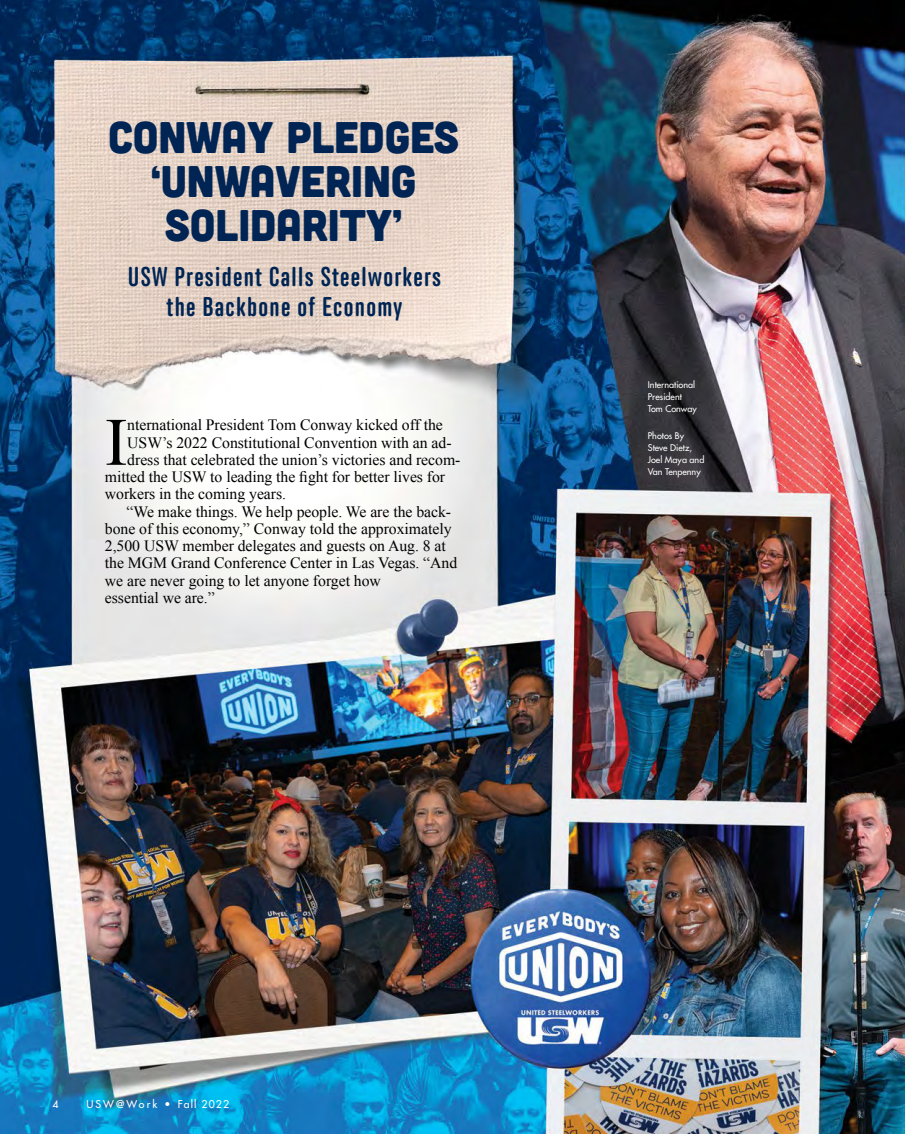
<style>
.page{position:relative;width:905px;height:1134px;background:#fff}
.page>*{position:absolute;margin:0;border:0;box-sizing:border-box;transform-origin:0 0}
.t1{font:67.8px "Times New Roman";color:#000}
.t2{font:44.25px/44.2px "Cubano";letter-spacing:-.005em;color:#002453;text-align:center}
.t3{font:500 27.15px/29.4px "Anchor";letter-spacing:.05em;color:#002453;text-align:center}
.t4{font:15.75px "Times New Roman";letter-spacing:-.005em;color:#000}
.t5{font:500 10.5px "Futura Std";letter-spacing:.1em;color:#fff}
.t6{font:500 9px/12px "Futura Std";color:#fff}
</style>
<div class="page">
<img style="left:0;top:0;width:904px;height:1134px">
<h2 class="t2" style="left:108px;top:113px;width:352px">CONWAY PLEDGES ‘UNWAVERING<br>SOLIDARITY’</h2>
<h3 class="t3" style="left:128px;top:262px;width:314px">USW President Calls Steelworkers the Backbone of Economy</h3>
<h1 class="t1" style="left:105px;top:397px;width:24px">I</h1>
<p class="t4" style="left:127px;top:414px;width:317px">nternational President Tom Conway kicked off the</p>
<p class="t4" style="left:127px;top:432px;width:326px">USW’s 2022 Constitutional Convention with an ad-</p>
<p class="t4" style="left:127px;top:449px;width:334px">dress that celebrated the union’s victories and recom-</p>
<p class="t4" style="left:105px;top:466px;width:342px">mitted the USW to leading the fight for better lives for</p>
<p class="t4" style="left:105px;top:483px;width:183px">workers in the coming years.</p>
<p class="t4" style="left:126px;top:501px;width:326px">“We make things. We help people. We are the back-</p>
<p class="t4" style="left:105px;top:518px;width:348px">bone of this economy,” Conway told the approximately</p>
<p class="t4" style="left:105px;top:535px;width:342px">2,500 USW member delegates and guests on Aug. 8 at</p>
<p class="t4" style="left:105px;top:552px;width:354px">the MGM Grand Conference Center in Las Vegas. “And</p>
<p class="t4" style="left:105px;top:570px;width:277px">we are never going to let anyone forget how</p>
<p class="t4" style="left:105px;top:587px;width:111px">essential we are.”</p>
<p class="t6" style="left:648px;top:379px;width:50px">International<br>President<br>Tom Conway</p>
<p class="t6" style="left:648px;top:429px;width:58px">Photos By<br>Steve Dietz,<br>Joel Maya and<br>Van Tenpenny</p>
<p class="t5" style="left:52px;top:1098px;width:8px">4</p>
<p class="t5" style="left:86px;top:1098px;width:144px">USW@Work • Fall 2022</p>
</div>
